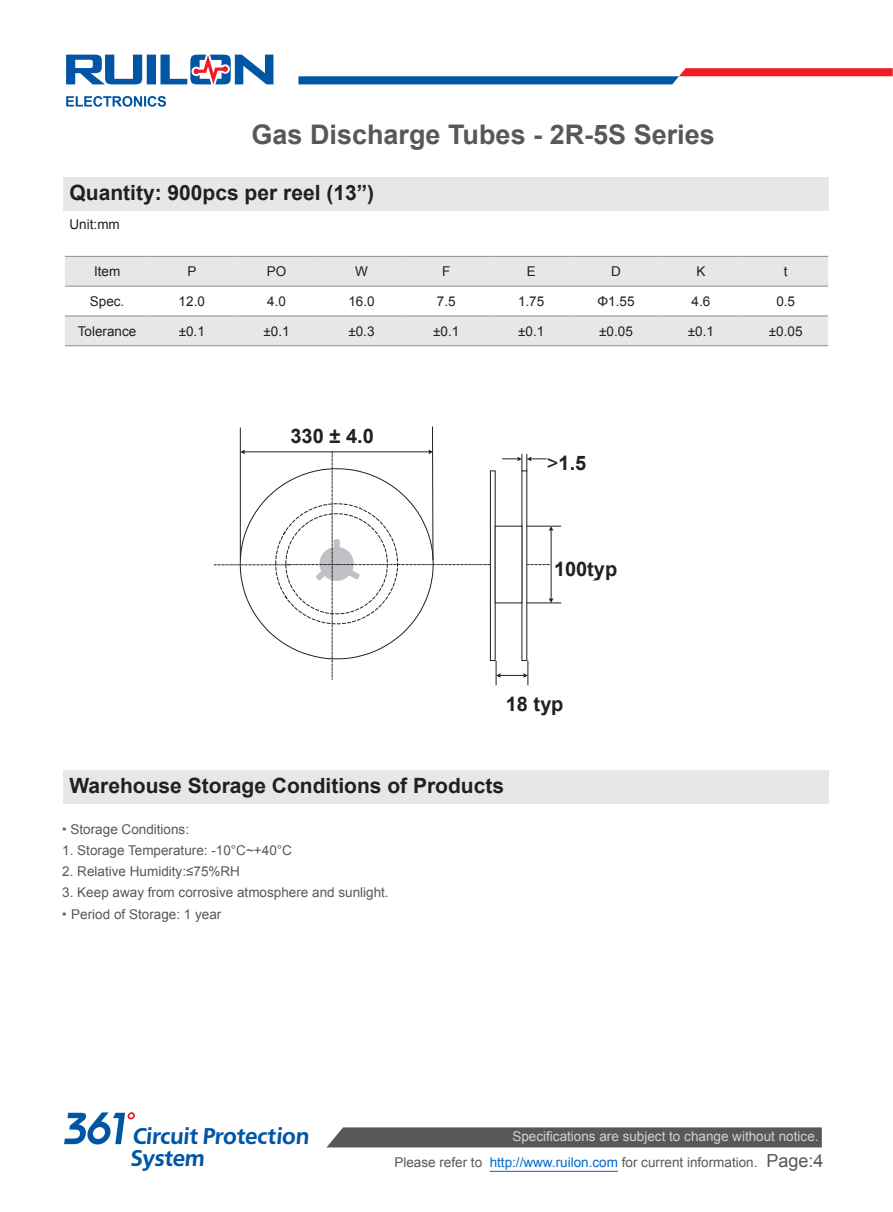
<style>
.page{position:relative;width:893px;height:1212px;background:#fff}
.page>*{position:absolute;margin:0;border:0;box-sizing:border-box;transform-origin:0 0}
.t1{font:700 27px "Arial";color:#57585a}
.t2{font:700 22.95px/21.8px "Frutiger";color:#0155a5}
.t3{font:700 21px "Arial";color:#231f20}
.t4{font:700 19.95px "Arial";letter-spacing:-.005em;color:#231f20}
.t5{font:18px "Arial";color:#57585a}
.t6{font:13.5px "Arial";color:#57585a}
.t7{font:13.5px/26.4px "Arial";color:#d1d2d4}
.t8{font:13.5px "Arial";color:#231f20}
.t9{font:10.05px "Arial";color:#231f20}
.s1{font-weight:400}
.s2{font-weight:900}
.s3{color:#57585a}
.s4{color:#06c}
</style>
<div class="page">
<svg style="left:298px;top:68px;width:595px;height:16px"></svg>
<svg style="left:66px;top:96px;width:100px;height:11px"></svg>
<svg style="left:66px;top:55px;width:207px;height:29px"></svg>
<svg style="left:64px;top:1112px;width:71px;height:32px"></svg>
<div style="left:327px;top:1127px;width:495px;height:20px;background:#57585a"></div>
<hr style="left:490px;top:1171px;width:128px;height:1px;background:#06c">
<hr style="left:527px;top:526px;width:34px;height:1px;background:#231f20">
<hr style="left:527px;top:603px;width:34px;height:1px;background:#231f20">
<svg style="left:214px;top:426px;width:339px;height:259px"></svg>
<svg style="left:65px;top:257px;width:763px;height:88px;fill:#e6e7e9"></svg>
<hr style="left:65px;top:256px;width:84px;height:1px;background:#939598">
<hr style="left:149px;top:256px;width:85px;height:1px;background:#939598">
<hr style="left:234px;top:256px;width:85px;height:1px;background:#939598">
<hr style="left:319px;top:256px;width:85px;height:1px;background:#939598">
<hr style="left:404px;top:256px;width:85px;height:1px;background:#939598">
<hr style="left:489px;top:256px;width:85px;height:1px;background:#939598">
<hr style="left:574px;top:256px;width:84px;height:1px;background:#939598">
<hr style="left:658px;top:256px;width:85px;height:1px;background:#939598">
<hr style="left:743px;top:256px;width:85px;height:1px;background:#939598">
<hr style="left:65px;top:286px;width:84px;height:1px;background:#939598">
<hr style="left:149px;top:286px;width:85px;height:1px;background:#939598">
<hr style="left:234px;top:286px;width:85px;height:1px;background:#939598">
<hr style="left:319px;top:286px;width:85px;height:1px;background:#939598">
<hr style="left:404px;top:286px;width:85px;height:1px;background:#939598">
<hr style="left:489px;top:286px;width:85px;height:1px;background:#939598">
<hr style="left:574px;top:286px;width:84px;height:1px;background:#939598">
<hr style="left:658px;top:286px;width:85px;height:1px;background:#939598">
<hr style="left:743px;top:286px;width:85px;height:1px;background:#939598">
<hr style="left:65px;top:315px;width:84px;height:1px;background:#939598">
<hr style="left:149px;top:315px;width:85px;height:1px;background:#939598">
<hr style="left:234px;top:315px;width:85px;height:1px;background:#939598">
<hr style="left:319px;top:315px;width:85px;height:1px;background:#939598">
<hr style="left:404px;top:315px;width:85px;height:1px;background:#939598">
<hr style="left:489px;top:315px;width:85px;height:1px;background:#939598">
<hr style="left:574px;top:315px;width:84px;height:1px;background:#939598">
<hr style="left:658px;top:315px;width:85px;height:1px;background:#939598">
<hr style="left:743px;top:315px;width:85px;height:1px;background:#939598">
<hr style="left:65px;top:345px;width:84px;height:1px;background:#939598">
<hr style="left:149px;top:345px;width:85px;height:1px;background:#939598">
<hr style="left:234px;top:345px;width:85px;height:1px;background:#939598">
<hr style="left:319px;top:345px;width:85px;height:1px;background:#939598">
<hr style="left:404px;top:345px;width:85px;height:1px;background:#939598">
<hr style="left:489px;top:345px;width:85px;height:1px;background:#939598">
<hr style="left:574px;top:345px;width:84px;height:1px;background:#939598">
<hr style="left:658px;top:345px;width:85px;height:1px;background:#939598">
<hr style="left:743px;top:345px;width:85px;height:1px;background:#939598">
<div style="left:64px;top:770px;width:765px;height:34px;background:#e6e7e9"></div>
<div style="left:64px;top:177px;width:765px;height:34px;background:#e6e7e9"></div>
<h1 class="t1" style="left:252px;top:117px;width:465px">Gas Discharge Tubes - 2R-5S Series</h1>
<p class="t3" style="left:70px;top:179px;width:306px">Quantity: 900pcs per reel (13”)</p>
<p class="t8" style="left:70px;top:215px;width:52px">Unit:mm</p>
<p class="t8" style="left:94px;top:262px;width:28px">Item</p>
<p class="t8" style="left:187px;top:262px;width:11px">P</p>
<p class="t8" style="left:267px;top:262px;width:21px">PO</p>
<p class="t8" style="left:355px;top:262px;width:14px">W</p>
<p class="t8" style="left:442px;top:262px;width:10px">F</p>
<p class="t8" style="left:527px;top:262px;width:11px">E</p>
<p class="t8" style="left:611px;top:262px;width:11px">D</p>
<p class="t8" style="left:696px;top:262px;width:11px">K</p>
<p class="t8" style="left:784px;top:262px;width:5px">t</p>
<p class="t8" style="left:90px;top:292px;width:36px">Spec.</p>
<p class="t8" style="left:179px;top:292px;width:28px">12.0</p>
<p class="t8" style="left:267px;top:292px;width:20px">4.0</p>
<p class="t8" style="left:348px;top:292px;width:28px">16.0</p>
<p class="t8" style="left:437px;top:292px;width:20px">7.5</p>
<p class="t8" style="left:518px;top:292px;width:28px">1.75</p>
<p class="t8" style="left:597px;top:292px;width:39px">Φ1.55</p>
<p class="t8" style="left:691px;top:292px;width:20px">4.6</p>
<p class="t8" style="left:776px;top:292px;width:20px">0.5</p>
<p class="t8" style="left:78px;top:322px;width:60px">Tolerance</p>
<p class="t8" style="left:179px;top:322px;width:28px">±0.1</p>
<p class="t8" style="left:264px;top:322px;width:28px">±0.1</p>
<p class="t8" style="left:348px;top:322px;width:28px">±0.3</p>
<p class="t8" style="left:433px;top:322px;width:28px">±0.1</p>
<p class="t8" style="left:518px;top:322px;width:28px">±0.1</p>
<p class="t8" style="left:599px;top:322px;width:35px">±0.05</p>
<p class="t8" style="left:688px;top:322px;width:28px">±0.1</p>
<p class="t8" style="left:769px;top:322px;width:35px">±0.05</p>
<p class="t4" style="left:291px;top:423px;width:85px">330 ± 4.0</p>
<p class="t9" style="left:346px;top:429px;width:4px">.</p>
<p class="t4" style="left:547px;top:450px;width:41px"><span class="s1">&gt;</span>1.5</p>
<p class="t4" style="left:554px;top:556px;width:65px">100t<sub>.</sub>yp</p>
<p class="t4" style="left:506px;top:690px;width:59px">18<sup>.</sup> typ</p>
<p class="t3" style="left:70px;top:772px;width:436px">Warehouse Storage Conditions of Products</p>
<p class="t6" style="left:62px;top:821px;width:128px"><span class="s2">·</span> Storage Conditions:</p>
<p class="t6" style="left:62px;top:842px;width:231px">1. Storage Temperature: -10°C~+40°C</p>
<p class="t6" style="left:62px;top:863px;width:179px">2. Relative Humidity:≤75%RH</p>
<p class="t6" style="left:62px;top:884px;width:328px">3. Keep away from corrosive atmosphere and sunlight.</p>
<p class="t6" style="left:62px;top:906px;width:161px"><span class="s2">·</span> Period of Storage: 1 year</p>
<h2 class="t2" style="left:130px;top:1127px;width:183px">Circuit Protection<br>System</h2>
<p class="t7" style="left:394px;top:1123px;width:426px;text-indent:118px">Specifications are subject to change without notice.<br><span class="s3">Please refer to</span> <span class="s4">http://www.ruilon.com</span> <span class="s3">for current information.</span></p>
<h3 class="t5" style="left:766px;top:1148px;width:59px">Page:4</h3>
</div>
